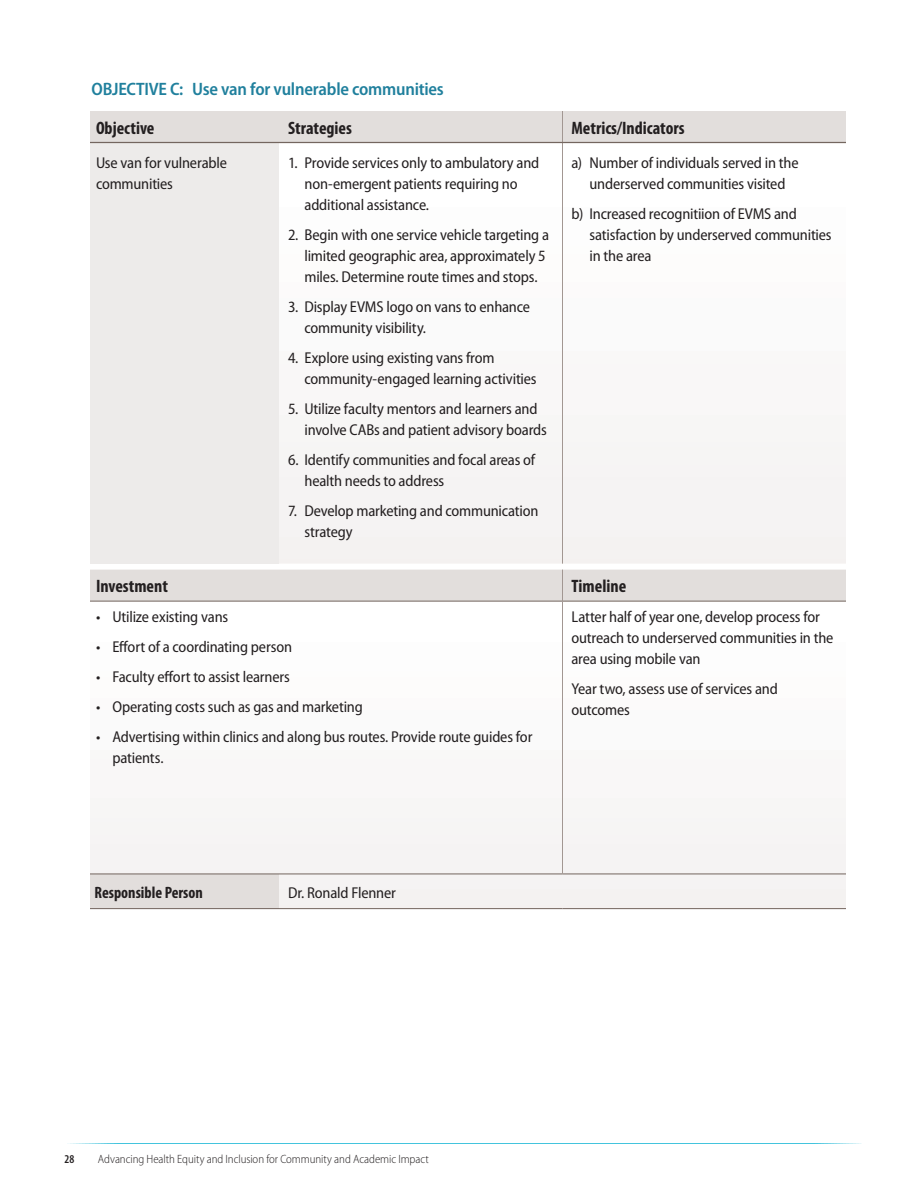
<style>
.page{position:relative;width:918px;height:1188px;background:#fff}
.page>*{position:absolute;margin:0;border:0;box-sizing:border-box;transform-origin:0 0}
.table_-_header_row{font:700 condensed 18px "Myriad Pro";color:#231f20}
.Subhead_2_-_Blue{font:600 semi-condensed 18px "Myriad Pro";letter-spacing:-.015em;color:#20809d}
.table_-_header_row-2{font:700 condensed 16.5px "Myriad Pro";color:#231f20}
.table_data{font:semi-condensed 15.75px/21px "Myriad Pro";letter-spacing:-.01em;color:#231f20}
.table_data_-_hanging{font:semi-condensed 15.75px/21px "Myriad Pro";letter-spacing:-.01em;color:#231f20;text-align:center}
.t1{font:300 semi-condensed 12px "Myriad Pro";letter-spacing:-.005em;color:#231f20}
.t2{font:600 condensed 12px "Myriad Pro";color:#231f20}
</style>
<div class="page">
<hr style="left:63px;top:1143px;width:798px;height:1px;background:#43c4dd">
<div style="left:90px;top:111px;width:756px;height:31px;background:#e2dedc"></div>
<div style="left:90px;top:142px;width:189px;height:422px;background:#edebea"></div>
<svg style="left:279px;top:143px;width:567px;height:420px"></svg>
<hr style="left:562px;top:111px;width:1px;height:31px;background:#a29792">
<hr style="left:562px;top:143px;width:1px;height:421px;background:#a29792">
<hr style="left:90px;top:142px;width:189px;height:1px;background:#72645d">
<hr style="left:279px;top:142px;width:283px;height:1px;background:#72645d">
<hr style="left:562px;top:142px;width:284px;height:1px;background:#72645d">
<div style="left:90px;top:570px;width:756px;height:31px;background:#e2dedc"></div>
<div style="left:90px;top:601px;width:472px;height:273px;background:#fafafa"></div>
<div style="left:279px;top:822px;width:567px;height:86px;background:#f5f3f3"></div>
<div style="left:90px;top:874px;width:189px;height:35px;background:#e2dedc"></div>
<hr style="left:90px;top:601px;width:189px;height:1px;background:#72645d">
<hr style="left:279px;top:601px;width:283px;height:1px;background:#72645d">
<hr style="left:563px;top:601px;width:283px;height:1px;background:#72645d">
<hr style="left:90px;top:874px;width:189px;height:1px;background:#72645d">
<hr style="left:279px;top:874px;width:283px;height:1px;background:#72645d">
<hr style="left:562px;top:874px;width:284px;height:1px;background:#72645d">
<hr style="left:90px;top:908px;width:189px;height:1px;background:#72645d">
<hr style="left:279px;top:908px;width:283px;height:1px;background:#72645d">
<hr style="left:562px;top:908px;width:284px;height:1px;background:#72645d">
<hr style="left:562px;top:570px;width:1px;height:31px;background:#a29792">
<hr style="left:562px;top:601px;width:1px;height:273px;background:#a29792">
<h2 class="Subhead_2_-_Blue" style="left:92px;top:77px;width:354px">OBJECTIVE C: Use van for vulnerable communities</h2>
<p class="table_-_header_row" style="left:96px;top:116px;width:60px">Objective</p>
<p class="table_-_header_row" style="left:288px;top:116px;width:65px">Strategies</p>
<p class="table_-_header_row" style="left:572px;top:116px;width:115px">Metrics/Indicators</p>
<p class="table_data" style="left:96px;top:152px;width:133px">Use van for vulnerable communities</p>
<p class="table_data" style="left:304px;top:152px;width:236px;text-indent:-16px">1. Provide services only to ambulatory and non-emergent patients requiring no additional assistance.</p>
<p class="table_data" style="left:304px;top:224px;width:246px;text-indent:-16px">2. Begin with one service vehicle targeting a limited geographic area, approximately 5 miles. Determine route times and stops.</p>
<p class="table_data" style="left:304px;top:296px;width:227px;text-indent:-16px">3. Display EVMS logo on vans to enhance community visibility.</p>
<p class="table_data" style="left:304px;top:347px;width:234px;text-indent:-16px">4. Explore using existing vans from community-engaged learning activities</p>
<p class="table_data" style="left:304px;top:398px;width:244px;text-indent:-16px">5. Utilize faculty mentors and learners and involve CABs and patient advisory boards</p>
<p class="table_data" style="left:304px;top:449px;width:232px;text-indent:-16px">6. Identify communities and focal areas of health needs to address</p>
<p class="table_data" style="left:304px;top:500px;width:236px;text-indent:-16px">7. Develop marketing and communication strategy</p>
<p class="table_data_-_hanging" style="left:572px;top:152px;width:229px">a) Number of individuals served in the underserved communities visited</p>
<p class="table_data_-_hanging" style="left:590px;top:203px;width:244px;text-align:left;text-indent:-18px">b) Increased recognitiion of EVMS and satisfaction by underserved communities in the area</p>
<p class="table_-_header_row" style="left:96px;top:575px;width:73px">Investment</p>
<p class="table_-_header_row" style="left:572px;top:575px;width:56px">Timeline</p>
<p class="table_data" style="left:96px;top:606px;width:134px">• Utilize existing vans</p>
<p class="table_data" style="left:96px;top:636px;width:198px">• Effort of a coordinating person</p>
<p class="table_data" style="left:96px;top:666px;width:195px">• Faculty effort to assist learners</p>
<p class="table_data" style="left:96px;top:696px;width:268px">• Operating costs such as gas and marketing</p>
<p class="table_data" style="left:112px;top:726px;width:421px;text-indent:-16px">• Advertising within clinics and along bus routes. Provide route guides for patients.</p>
<p class="table_data" style="left:572px;top:606px;width:264px">Latter half of year one, develop process for outreach to underserved communities in the area using mobile van</p>
<p class="table_data" style="left:572px;top:678px;width:208px">Year two, assess use of services and outcomes</p>
<p class="table_-_header_row-2" style="left:94px;top:883px;width:110px">Responsible Person</p>
<p class="table_data" style="left:288px;top:882px;width:109px">Dr. Ronald Flenner</p>
<p class="t2" style="left:64px;top:1152px;width:11px">28</p>
<p class="t1" style="left:98px;top:1152px;width:333px">Advancing Health Equity and Inclusion for Community and Academic Impact</p>
</div>
